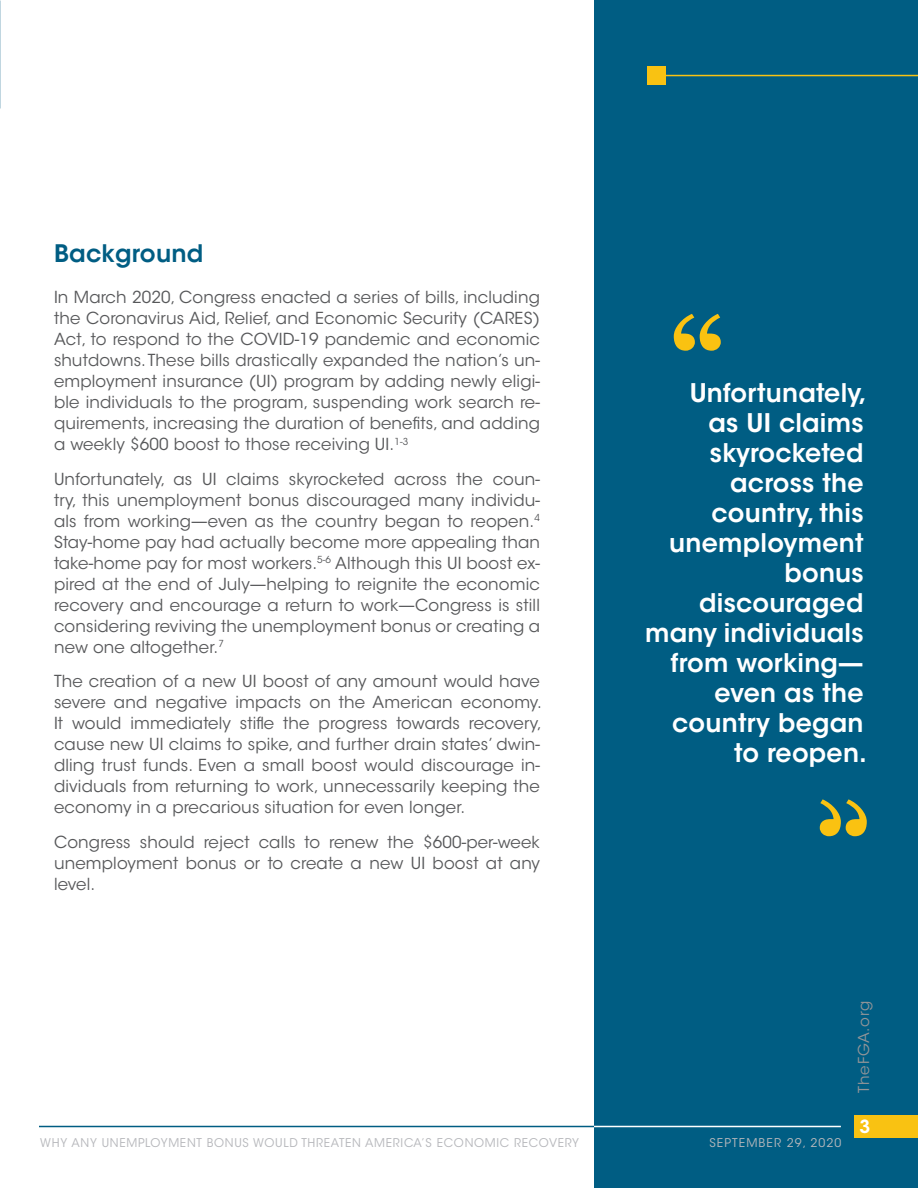
<style>
.page{position:relative;width:918px;height:1188px;background:#fff}
.page>*{position:absolute;margin:0;border:0;box-sizing:border-box;transform-origin:0 0}
.Body_Text{font:600 25.5px/30px "ITC Avant Garde Std";letter-spacing:.01em;color:#fff;text-align:right}
.Section_Head{font:600 24px "ITC Avant Garde Std";letter-spacing:.01em;color:#005d83}
.t1{font:600 18px "ITC Avant Garde Std";color:#fff}
.Body_Text-2{font:16.5px/21px "ITC Avant Garde Std";letter-spacing:.01em;color:#57585a;text-align:justify}
.t2{font:15px "ITC Avant Garde Std";letter-spacing:.05em;color:#939598}
.t3{font:12px "ITC Avant Garde Std";letter-spacing:.06em;color:#b6b7bb}
.t4{font:12px "ITC Avant Garde Std";letter-spacing:.09em;color:#b6b7bb}
</style>
<div class="page">
<hr style="left:39px;top:1126px;width:802px;height:1px;background:#005d83">
<div style="left:594px;top:0;width:324px;height:1188px;background:#005d83"></div>
<hr style="left:594px;top:1126px;width:247px;height:1px;background:#fff">
<hr style="left:665px;top:75px;width:253px;height:1px;background:#f9c212">
<div style="left:647px;top:66px;width:19px;height:19px;background:#f9c212"></div>
<svg style="left:674px;top:314px;width:47px;height:37px"></svg>
<svg style="left:820px;top:799px;width:47px;height:37px"></svg>
<div style="left:854px;top:1115px;width:64px;height:23px;background:#f9c212"></div>
<p class="Section_Head" style="left:54px;top:238px;width:151px">Background</p>
<p class="Body_Text-2" style="left:54px;top:287px;width:488px">In March 2020, Congress enacted a series of bills, including the Coronavirus Aid, Relief, and Economic Security (CARES)<br>Act, to respond to the COVID-19 pandemic and economic shutdowns. These bills drastically expanded the nation’s un&shy;employment insurance (UI) program by adding newly eligi&shy;ble individuals to the program, suspending work search re&shy;quirements, increasing the duration of benefits, and adding a weekly $600 boost to those receiving UI.<sup>1-3</sup></p>
<p class="Body_Text-2" style="left:54px;top:469px;width:488px">Unfortunately, as UI claims skyrocketed across the coun&shy;try, this unemployment bonus discouraged many individu&shy;als from working—even as the country began to reopen.<sup>4<br></sup>Stay-home pay had actually become more appealing than take-home pay for most workers.<sup>5-6</sup> Although this UI boost ex&shy;pired at the end of July—helping to reignite the economic recovery and encourage a return to work—Congress is still considering reviving the unemployment bonus or creating a new one altogether.<sup>7</sup></p>
<p class="Body_Text-2" style="left:54px;top:671px;width:489px">The creation of a new UI boost of any amount would have severe and negative impacts on the American economy.<br>It would immediately stifle the progress towards recovery, cause new UI claims to spike, and further drain states’ dwin&shy;dling trust funds. Even a small boost would discourage in&shy;dividuals from returning to work, unnecessarily keeping the economy in a precarious situation for even longer.</p>
<p class="Body_Text-2" style="left:54px;top:832px;width:488px">Congress should reject calls to renew the $600-per-week unemployment bonus or to create a new UI boost at any level.</p>
<p class="Body_Text" style="left:645px;top:378px;width:223px">Unfortunately,<br>as UI claims skyrocketed across the country, this unemployment bonus discouraged many individuals from working— even as the country began to reopen.</p>
<p class="t2" style="left:855px;top:1093px;width:93px;rotate:-90deg">TheFGA.org</p>
<p class="t1" style="left:860px;top:1115px;width:12px">3</p>
<p class="t3" style="left:40px;top:1136px;width:540px">WHY ANY UNEMPLOYMENT BONUS WOULD THREATEN AMERICA’S ECONOMIC RECOVERY</p>
<p class="t4" style="left:709px;top:1136px;width:133px">SEPTEMBER 29, 2020</p>
</div>
